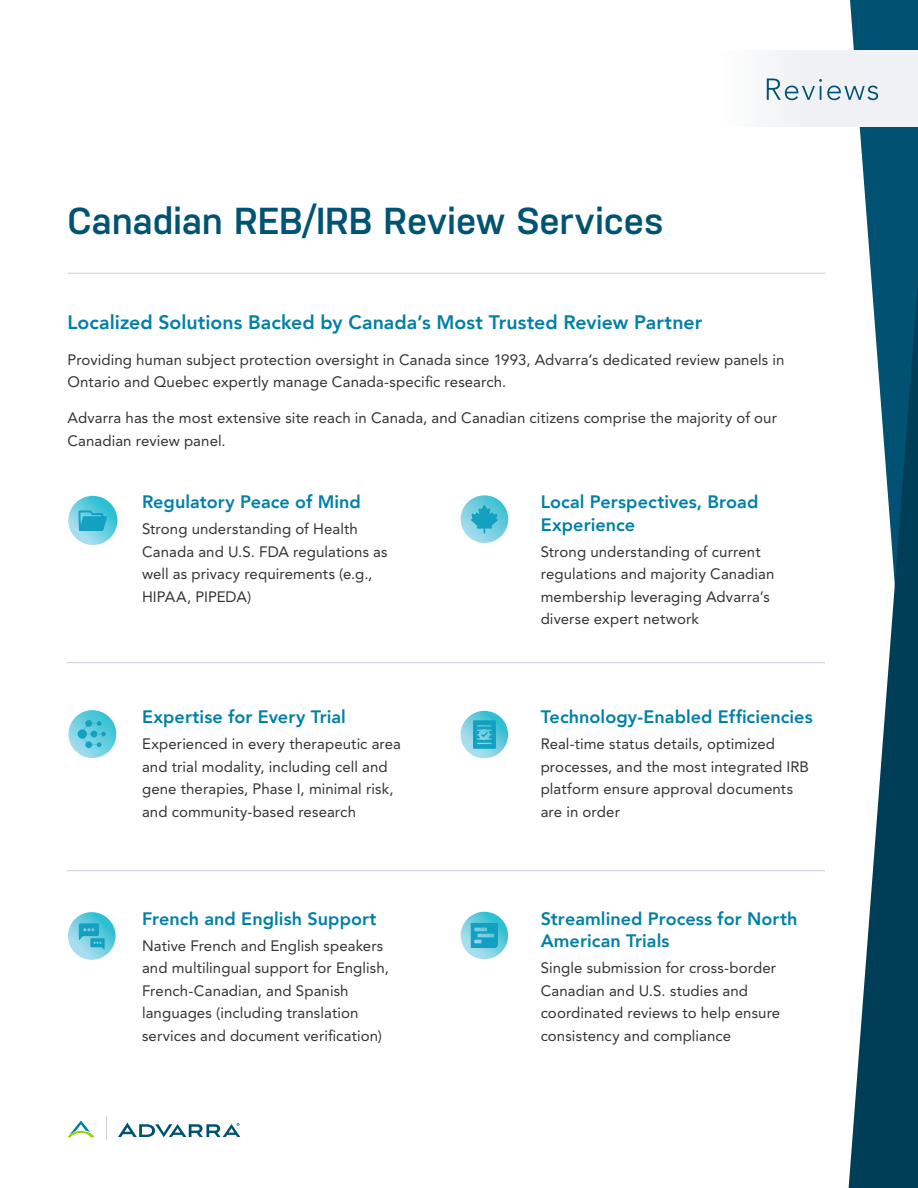
<style>
.page{position:relative;width:918px;height:1188px;background:#fff}
.page>*{position:absolute;margin:0;border:0;box-sizing:border-box;transform-origin:0 0}
.t1{font:600 37.5px "Nudista";letter-spacing:-.005em;color:#005373}
.t2{font:800 19.5px "Avenir";color:#0080a6}
.t3{font:800 18px/22.5px "Avenir";letter-spacing:.005em;color:#0080a6}
.t4{font:15px/22.5px "Avenir LT Std";letter-spacing:.005em;color:#333}
</style>
<div class="page">
<div style="left:850px;top:0;width:68px;height:28px;background:#005172"></div>
<svg style="left:848px;top:28px;width:70px;height:1160px"></svg>
<div style="left:718px;top:50px;width:200px;height:77px;background:#eff1f4"></div>
<svg style="left:106px;top:1116px;width:1px;height:24px"></svg>
<svg style="left:68px;top:1121px;width:26px;height:17px"></svg>
<svg style="left:118px;top:1123px;width:122px;height:14px"></svg>
<svg style="left:767px;top:79px;width:111px;height:21px"></svg>
<hr style="left:68px;top:273px;width:758px;height:1px;background:#c9d0d9">
<hr style="left:67px;top:662px;width:758px;height:1px;background:#c9d0d9">
<hr style="left:67px;top:870px;width:758px;height:1px;background:#c9d0d9">
<svg style="left:68px;top:496px;width:49px;height:49px"></svg>
<svg style="left:78px;top:510px;width:29px;height:21px"></svg>
<svg style="left:68px;top:710px;width:48px;height:48px"></svg>
<svg style="left:78px;top:720px;width:28px;height:28px"></svg>
<svg style="left:68px;top:912px;width:48px;height:48px"></svg>
<svg style="left:79px;top:923px;width:26px;height:27px"></svg>
<svg style="left:461px;top:495px;width:47px;height:48px"></svg>
<svg style="left:471px;top:505px;width:27px;height:28px"></svg>
<svg style="left:461px;top:711px;width:47px;height:47px"></svg>
<svg style="left:473px;top:720px;width:23px;height:29px"></svg>
<svg style="left:461px;top:912px;width:47px;height:47px"></svg>
<svg style="left:471px;top:923px;width:27px;height:25px"></svg>
<h1 class="t1" style="left:68px;top:199px;width:597px">Canadian REB/IRB Review Services</h1>
<h2 class="t2" style="left:68px;top:307px;width:636px">Localized Solutions Backed by Canada’s Most Trusted Review Partner</h2>
<p class="t4" style="left:68px;top:348px;width:718px">Providing human subject protection oversight in Canada since 1993, Advarra’s dedicated review panels in<br>Ontario and Quebec expertly manage Canada-specific research.</p>
<p class="t4" style="left:68px;top:407px;width:711px">Advarra has the most extensive site reach in Canada, and Canadian citizens comprise the majority of our<br>Canadian review panel.</p>
<p class="t3" style="left:142px;top:491px;width:220px">Regulatory Peace of Mind</p>
<p class="t4" style="left:142px;top:518px;width:247px">Strong understanding of Health<br>Canada and U.S. FDA regulations as well as privacy requirements (e.g.,<br>HIPAA, PIPEDA)</p>
<p class="t3" style="left:142px;top:706px;width:205px">Expertise for Every Trial</p>
<p class="t4" style="left:142px;top:733px;width:261px">Experienced in every therapeutic area and trial modality, including cell and gene therapies, Phase I, minimal risk, and community-based research</p>
<p class="t3" style="left:142px;top:907px;width:236px">French and English Support</p>
<p class="t4" style="left:142px;top:934px;width:248px">Native French and English speakers and multilingual support for English, French-Canadian, and Spanish languages (including translation services and document verification)</p>
<p class="t3" style="left:541px;top:491px;width:219px">Local Perspectives, Broad<br>Experience</p>
<p class="t4" style="left:541px;top:540px;width:235px">Strong understanding of current regulations and majority Canadian membership leveraging Advarra’s diverse expert network</p>
<p class="t3" style="left:541px;top:706px;width:273px">Technology-Enabled Efficiencies</p>
<p class="t4" style="left:541px;top:733px;width:270px">Real-time status details, optimized processes, and the most integrated IRB platform ensure approval documents are in order</p>
<p class="t3" style="left:541px;top:907px;width:258px">Streamlined Process for North<br>American Trials</p>
<p class="t4" style="left:541px;top:957px;width:241px">Single submission for cross-border<br>Canadian and U.S. studies and coordinated reviews to help ensure consistency and compliance</p>
</div>
